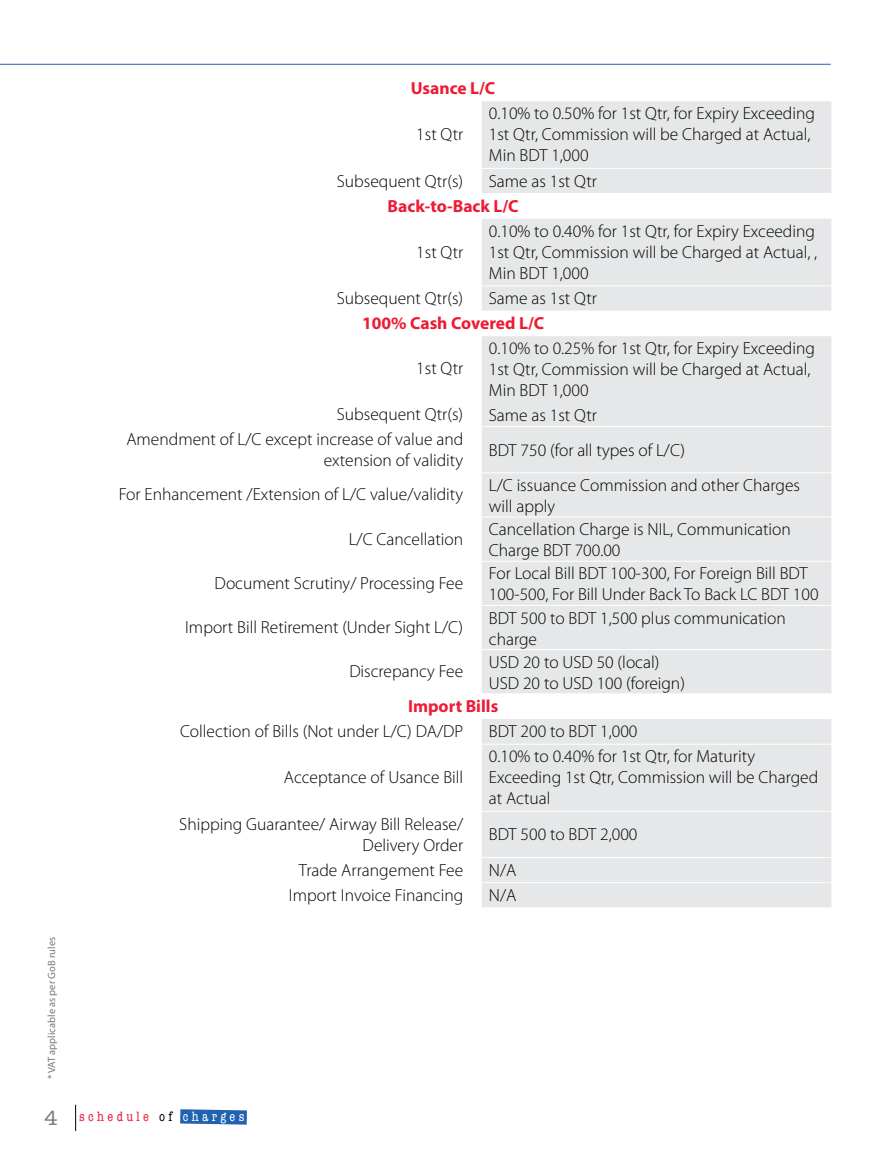
<style>
.page{position:relative;width:895px;height:1172px;background:#fff}
.page>*{position:absolute;margin:0;border:0;box-sizing:border-box;transform-origin:0 0}
.t1{font:300 17.5px/21px "Myriad Pro";color:#000}
.t2{font:700 17.5px "Myriad Pro";color:#ed1b35}
.t3{font:condensed 14px "American Typewriter";letter-spacing:.24em;color:#ed1b35}
.t4{font:10.5px "Myriad Pro";color:#77787b}
.s1{font-stretch:normal;font-size:21px;color:#77787b}
.s2{color:#000}
.s3{color:#fff}
</style>
<div class="page">
<svg style="left:180px;top:1109px;width:67px;height:15px"></svg>
<svg style="left:75px;top:1105px;width:1px;height:26px"></svg>
<hr style="left:0;top:64px;width:830px;height:1px;background:#2062af">
<svg style="left:482px;top:101px;width:349px;height:806px;background:#e8e9ea"></svg>
<hr style="left:482px;top:168px;width:349px;height:1px;background:#fff">
<hr style="left:482px;top:193px;width:349px;height:1px;background:#fff">
<hr style="left:482px;top:285px;width:349px;height:1px;background:#fff">
<hr style="left:482px;top:311px;width:349px;height:1px;background:#fff">
<hr style="left:482px;top:426px;width:349px;height:1px;background:#fff">
<hr style="left:482px;top:472px;width:349px;height:1px;background:#fff">
<hr style="left:482px;top:516px;width:349px;height:1px;background:#fff">
<hr style="left:482px;top:561px;width:349px;height:1px;background:#fff">
<hr style="left:482px;top:605px;width:349px;height:1px;background:#fff">
<hr style="left:482px;top:649px;width:349px;height:1px;background:#fff">
<hr style="left:482px;top:693px;width:349px;height:1px;background:#fff">
<hr style="left:482px;top:744px;width:349px;height:1px;background:#fff">
<hr style="left:482px;top:811px;width:349px;height:1px;background:#fff">
<hr style="left:482px;top:857px;width:349px;height:1px;background:#fff">
<hr style="left:482px;top:882px;width:349px;height:1px;background:#fff">
<p class="t2" style="left:411px;top:77px;width:86px">Usance L/C</p>
<p class="t1" style="left:416px;top:124px;width:48px">1st Qtr</p>
<p class="t1" style="left:489px;top:103px;width:328px">0.10% to 0.50% for 1st Qtr, for Expiry Exceeding<br>1st Qtr, Commission will be Charged at Actual,<br>Min BDT 1,000</p>
<p class="t1" style="left:337px;top:170px;width:128px">Subsequent Qtr(s)</p>
<p class="t1" style="left:489px;top:170px;width:109px">Same as 1st Qtr</p>
<p class="t2" style="left:387px;top:194px;width:133px">Back-to-Back L/C</p>
<p class="t1" style="left:416px;top:242px;width:48px">1st Qtr</p>
<p class="t1" style="left:489px;top:221px;width:330px">0.10% to 0.40% for 1st Qtr, for Expiry Exceeding<br>1st Qtr, Commission will be Charged at Actual, ,<br>Min BDT 1,000</p>
<p class="t1" style="left:337px;top:288px;width:128px">Subsequent Qtr(s)</p>
<p class="t1" style="left:489px;top:288px;width:109px">Same as 1st Qtr</p>
<p class="t2" style="left:362px;top:312px;width:184px">100% Cash Covered L/C</p>
<p class="t1" style="left:416px;top:358px;width:48px">1st Qtr</p>
<p class="t1" style="left:489px;top:338px;width:328px">0.10% to 0.25% for 1st Qtr, for Expiry Exceeding<br>1st Qtr, Commission will be Charged at Actual,<br>Min BDT 1,000</p>
<p class="t1" style="left:337px;top:404px;width:128px">Subsequent Qtr(s)</p>
<p class="t1" style="left:489px;top:405px;width:109px">Same as 1st Qtr</p>
<p class="t1" style="left:126px;top:429px;width:338px;text-align:right">Amendment of L/C except increase of value and extension of validity</p>
<p class="t1" style="left:489px;top:440px;width:198px">BDT 750 (for all types of L/C)</p>
<p class="t1" style="left:119px;top:484px;width:346px">For Enhancement /Extension of L/C value/validity</p>
<p class="t1" style="left:489px;top:475px;width:313px">L/C issuance Commission and other Charges will apply</p>
<p class="t1" style="left:349px;top:529px;width:116px">L/C Cancellation</p>
<p class="t1" style="left:489px;top:519px;width:303px">Cancellation Charge is NIL, Communication<br>Charge BDT 700.00</p>
<p class="t1" style="left:214px;top:573px;width:250px">Document Scrutiny/ Processing Fee</p>
<p class="t1" style="left:489px;top:563px;width:331px">For Local Bill BDT 100-300, For Foreign Bill BDT<br>100-500, For Bill Under Back To Back LC BDT 100</p>
<p class="t1" style="left:185px;top:617px;width:280px">Import Bill Retirement (Under Sight L/C)</p>
<p class="t1" style="left:489px;top:607px;width:298px">BDT 500 to BDT 1,500 plus communication charge</p>
<p class="t1" style="left:349px;top:661px;width:115px">Discrepancy Fee</p>
<p class="t1" style="left:489px;top:652px;width:198px">USD 20 to USD 50 (local)<br>USD 20 to USD 100 (foreign)</p>
<p class="t2" style="left:408px;top:695px;width:92px">Import Bills</p>
<p class="t1" style="left:180px;top:721px;width:285px">Collection of Bills (Not under L/C) DA/DP</p>
<p class="t1" style="left:489px;top:721px;width:150px">BDT 200 to BDT 1,000</p>
<p class="t1" style="left:284px;top:767px;width:181px">Acceptance of Usance Bill</p>
<p class="t1" style="left:489px;top:746px;width:331px">0.10% to 0.40% for 1st Qtr, for Maturity<br>Exceeding 1st Qtr, Commission will be Charged at Actual</p>
<p class="t4" style="left:46px;top:1079px;width:144px;rotate:-90deg">* VAT applicable as per GoB rules</p>
<p class="t1" style="left:179px;top:813px;width:285px;text-align:right">Shipping Guarantee/ Airway Bill Release/<br>Delivery Order</p>
<p class="t1" style="left:489px;top:824px;width:150px">BDT 500 to BDT 2,000</p>
<p class="t1" style="left:299px;top:860px;width:166px">Trade Arrangement Fee</p>
<p class="t1" style="left:489px;top:860px;width:29px">N/A</p>
<p class="t1" style="left:289px;top:885px;width:176px">Import Invoice Financing</p>
<p class="t1" style="left:489px;top:885px;width:29px">N/A</p>
<p class="t3" style="left:44px;top:1106px;width:201px"><span class="s1">4</span> schedule <span class="s2">of</span> <span class="s3">charges</span></p>
</div>
